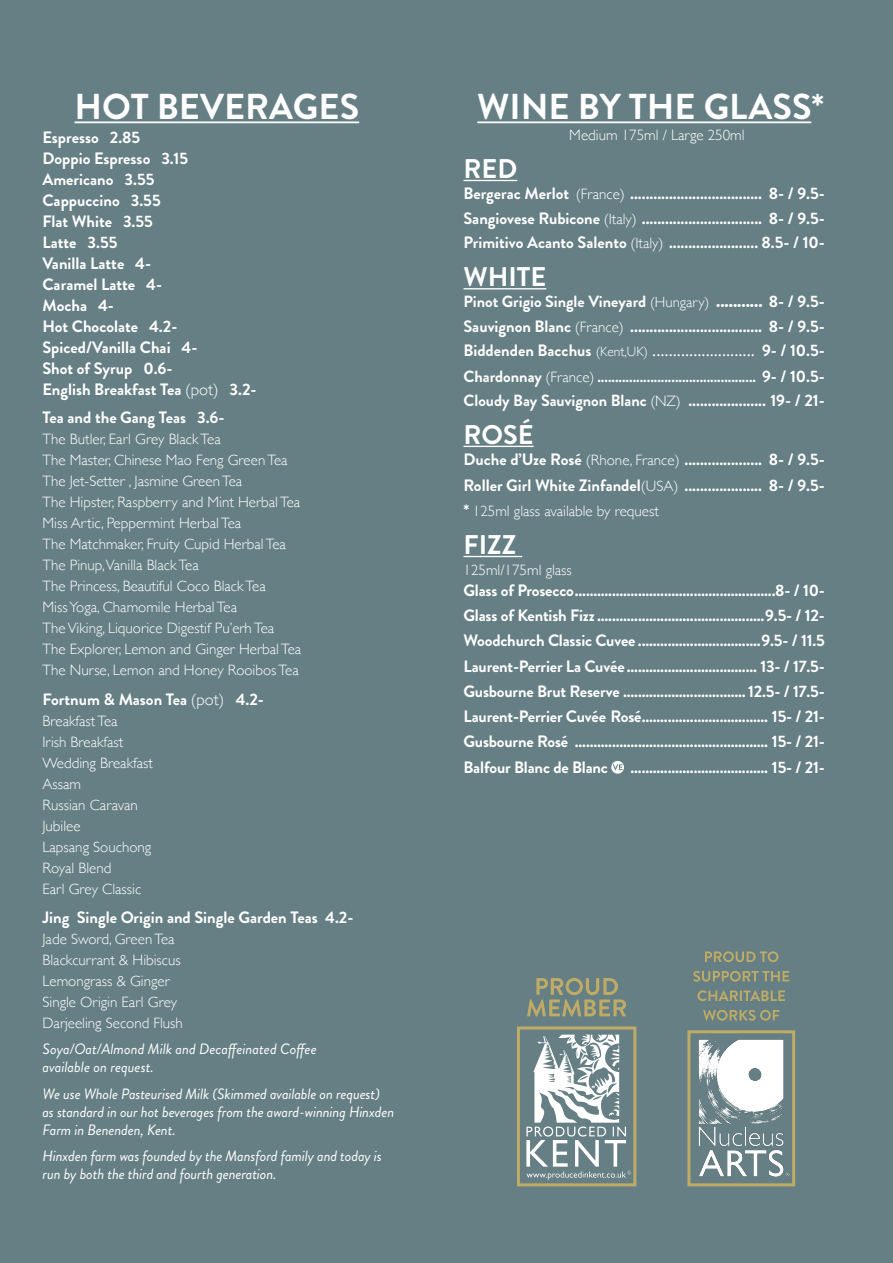
<style>
.page{position:relative;width:893px;height:1263px;background:#667f84}
.page>*{position:absolute;margin:0;border:0;box-sizing:border-box;transform-origin:0 0}
.t1{font:700 36px "Brandon Grotesque";color:#fff}
.t2{font:700 27px "Brandon Grotesque";color:#fff}
.t3{font:18px "Minion Pro";color:#fff}
.t4{font:700 16.5px "Brandon Grotesque";color:#fff}
.t5{font:700 16.2px "Brandon Grotesque";color:#fff}
.t6{font:300 15px "Gill Sans";color:#fff}
.t7{font:italic 15px/18px "Brandon Grotesque";letter-spacing:-.01em;color:#fff}
.t8{font:700 15px "Brandon Grotesque";color:#fff}
.s1{font-family:"Gill Sans";font-weight:300}
.s2{font-family:"Gill Sans";font-weight:300;font-size:15px}
.s3{font-family:"Gill Sans";font-weight:300;font-size:14.7px}
.s4{font-family:"Gill Sans";font-size:15px}
.s5{font-size:16.5px}
.s6{font-family:"Brandon Grotesque";font-weight:700;font-size:16.5px}
.s7{font-family:"Gill Sans";font-weight:300;font-size:13.5px}
.s8{font-size:16.2px}
</style>
<div class="page">
<hr style="left:75px;top:121px;width:284px;height:2px;background:#fff">
<hr style="left:477px;top:121px;width:334px;height:2px;background:#fff">
<hr style="left:463px;top:180px;width:54px;height:1px;background:#fff">
<hr style="left:463px;top:288px;width:83px;height:1px;background:#fff">
<hr style="left:463px;top:446px;width:71px;height:1px;background:#fff">
<hr style="left:463px;top:556px;width:59px;height:1px;background:#fff">
<svg style="left:611px;top:761px;width:13px;height:13px"></svg>
<svg style="left:526px;top:1034px;width:105px;height:146px"></svg>
<div style="left:517px;top:1026px;width:119px;height:160px;border:3px solid #beab65"></div>
<svg style="left:527px;top:978px;width:99px;height:38px"></svg>
<div style="left:687px;top:1030px;width:108px;height:156px;border:3px solid #beab65"></div>
<img style="left:699px;top:1040px;width:90px;height:137px">
<svg style="left:703px;top:1010px;width:76px;height:11px"></svg>
<svg style="left:697px;top:990px;width:88px;height:11px"></svg>
<svg style="left:693px;top:971px;width:96px;height:11px"></svg>
<svg style="left:705px;top:951px;width:73px;height:11px"></svg>
<p class="t1" style="left:75px;top:81px;width:286px">HOT BEVERAGES</p>
<p class="t4" style="left:43px;top:126px;width:99px">Espresso 2.85</p>
<p class="t4" style="left:43px;top:147px;width:147px">Doppio Espresso 3.15</p>
<p class="t4" style="left:43px;top:168px;width:113px">Americano 3.55</p>
<p class="t4" style="left:43px;top:189px;width:120px">Cappuccino 3.55</p>
<p class="t4" style="left:43px;top:210px;width:112px">Flat White 3.55</p>
<p class="t4" style="left:43px;top:231px;width:76px">Latte 3.55</p>
<p class="t4" style="left:43px;top:252px;width:110px">Vanilla Latte 4-</p>
<p class="t4" style="left:43px;top:273px;width:121px">Caramel Latte 4-</p>
<p class="t4" style="left:43px;top:294px;width:73px">Mocha 4-</p>
<p class="t4" style="left:43px;top:315px;width:136px">Hot Chocolate 4.2-</p>
<p class="t4" style="left:43px;top:336px;width:157px">Spiced/Vanilla Chai 4-</p>
<p class="t4" style="left:43px;top:357px;width:131px">Shot of Syrup 0.6-</p>
<p class="t4" style="left:43px;top:378px;width:216px">English Breakfast Tea <span class="s1">(pot)</span> 3.2-</p>
<p class="t4" style="left:43px;top:406px;width:184px">Tea and the Gang Teas 3.6-</p>
<p class="t6" style="left:43px;top:427px;width:180px">The Butler, Earl Grey Black Tea</p>
<p class="t6" style="left:43px;top:448px;width:247px">The Master, Chinese Mao Feng Green Tea</p>
<p class="t6" style="left:43px;top:469px;width:201px">The Jet-Setter , Jasmine Green Tea</p>
<p class="t6" style="left:43px;top:490px;width:259px">The Hipster, Raspberry and Mint Herbal Tea</p>
<p class="t6" style="left:43px;top:511px;width:200px">Miss Artic, Peppermint Herbal Tea</p>
<p class="t6" style="left:43px;top:532px;width:245px">The Matchmaker, Fruity Cupid Herbal Tea</p>
<p class="t6" style="left:43px;top:553px;width:158px">The Pinup,Vanilla Black Tea</p>
<p class="t6" style="left:43px;top:574px;width:225px">The Princess, Beautiful Coco Black Tea</p>
<p class="t6" style="left:43px;top:595px;width:196px">Miss Yoga, Chamomile Herbal Tea</p>
<p class="t6" style="left:43px;top:616px;width:233px">The Viking, Liquorice Digestif Pu’erh Tea</p>
<p class="t6" style="left:43px;top:637px;width:260px">The Explorer, Lemon and Ginger Herbal Tea</p>
<p class="t6" style="left:43px;top:658px;width:258px">The Nurse, Lemon and Honey Rooibos Tea</p>
<p class="t4" style="left:43px;top:688px;width:223px">Fortnum &amp; Mason Tea <span class="s1">(pot)</span> 4.2-</p>
<p class="t6" style="left:43px;top:709px;width:77px">Breakfast Tea</p>
<p class="t6" style="left:43px;top:730px;width:82px">Irish Breakfast</p>
<p class="t6" style="left:43px;top:751px;width:112px">Wedding Breakfast</p>
<p class="t6" style="left:43px;top:772px;width:40px">Assam</p>
<p class="t6" style="left:43px;top:793px;width:97px">Russian Caravan</p>
<p class="t6" style="left:43px;top:814px;width:40px">Jubilee</p>
<p class="t6" style="left:43px;top:835px;width:110px">Lapsang Souchong</p>
<p class="t6" style="left:43px;top:856px;width:70px">Royal Blend</p>
<p class="t6" style="left:43px;top:877px;width:100px">Earl Grey Classic</p>
<p class="t4" style="left:43px;top:905px;width:312px">Jing Single Origin and Single Garden Teas 4.2-</p>
<p class="t6" style="left:43px;top:927px;width:134px">Jade Sword, Green Tea</p>
<p class="t6" style="left:43px;top:948px;width:140px">Blackcurrant &amp; Hibiscus</p>
<p class="t6" style="left:43px;top:969px;width:129px">Lemongrass &amp; Ginger</p>
<p class="t6" style="left:43px;top:990px;width:136px">Single Origin Earl Grey</p>
<p class="t6" style="left:43px;top:1011px;width:142px">Darjeeling Second Flush</p>
<p class="t7" style="left:43px;top:1040px;width:276px">Soya/Oat/Almond Milk and Decaffeinated Coffee available on request.</p>
<p class="t7" style="left:43px;top:1085px;width:353px">We use Whole Pasteurised Milk (Skimmed available on request) as standard in our hot beverages from the award-winning Hinxden<br>Farm in Benenden, Kent.</p>
<p class="t7" style="left:43px;top:1147px;width:341px">Hinxden farm was founded by the Mansford family and today is run by both the third and fourth generation.</p>
<p class="t1" style="left:477px;top:81px;width:348px">WINE BY THE GLASS*</p>
<p class="t6" style="left:569px;top:123px;width:177px">Medium 175ml / Large 250ml</p>
<p class="t2" style="left:463px;top:150px;width:55px">RED</p>
<p class="t4" style="left:463px;top:182px;width:363px">Bergerac Merlot <span class="s2">(France)</span> .................................. 8- / 9.5-</p>
<p class="t4" style="left:463px;top:207px;width:363px">Sangiovese Rubicone <span class="s2">(Italy)</span> ............................... 8- / 9.5-</p>
<p class="t4" style="left:463px;top:231px;width:363px">Primitivo Acanto Salento <span class="s2">(Italy)</span> ....................... 8.5- / 10-</p>
<p class="t2" style="left:463px;top:258px;width:84px">WHITE</p>
<p class="t5" style="left:463px;top:290px;width:363px">Pinot Grigio Single Vineyard <span class="s3">(Hungary)</span> <span class="s4">...........</span> <span class="s5">8- / 9.5-</span></p>
<p class="t4" style="left:463px;top:315px;width:363px">Sauvignon Blanc <span class="s2">(France)</span> .................................. 8- / 9.5-</p>
<p class="t3" style="left:463px;top:339px;width:363px"><span class="s6">Biddenden Bacchus</span> <span class="s7">(Kent,UK)</span> ......................... <span class="s6">9- / 10.5-</span></p>
<p class="t8" style="left:463px;top:366px;width:363px"><span class="s8">Chardonnay</span> <span class="s1">(France)</span> ............................................. <span class="s5">9- / 10.5-</span></p>
<p class="t4" style="left:463px;top:388px;width:363px"><span class="s8">Cloudy Bay Sauvignon Blanc</span> <span class="s2">(NZ)</span> .................... 19- / 21-</p>
<p class="t2" style="left:463px;top:415px;width:72px">ROSÉ</p>
<p class="t4" style="left:463px;top:448px;width:363px">Duche d’Uze Rosé <span class="s2">(Rhone, France)</span> .................... 8- / 9.5-</p>
<p class="t4" style="left:463px;top:473px;width:363px">Roller Girl White Zinfandel<span class="s2">(USA)</span> .................... 8- / 9.5-</p>
<p class="t6" style="left:463px;top:499px;width:197px"><span class="s6">*</span> 125ml glass available by request</p>
<p class="t2" style="left:463px;top:526px;width:54px">FIZZ</p>
<p class="t6" style="left:463px;top:558px;width:110px">125ml/175ml glass</p>
<p class="t4" style="left:463px;top:579px;width:363px">Glass of Prosecco......................................................8- / 10-</p>
<p class="t4" style="left:463px;top:604px;width:363px">Glass of Kentish Fizz .............................................9.5- / 12-</p>
<p class="t4" style="left:463px;top:629px;width:363px">Woodchurch Classic Cuvee .................................9.5- / 11.5</p>
<p class="t4" style="left:463px;top:654px;width:363px">Laurent-Perrier La Cuvée ................................... 13- / 17.5-</p>
<p class="t4" style="left:463px;top:680px;width:363px">Gusbourne Brut Reserve .................................12.5- / 17.5-</p>
<p class="t4" style="left:463px;top:705px;width:363px">Laurent-Perrier Cuvée Rosé.................................. 15- / 21-</p>
<p class="t4" style="left:463px;top:730px;width:363px">Gusbourne Rosé .................................................... 15- / 21-</p>
<p class="t4" style="left:463px;top:755px;width:146px">Balfour Blanc de Blanc</p>
<p class="t4" style="left:631px;top:755px;width:196px">..................................... 15- / 21-</p>
</div>
